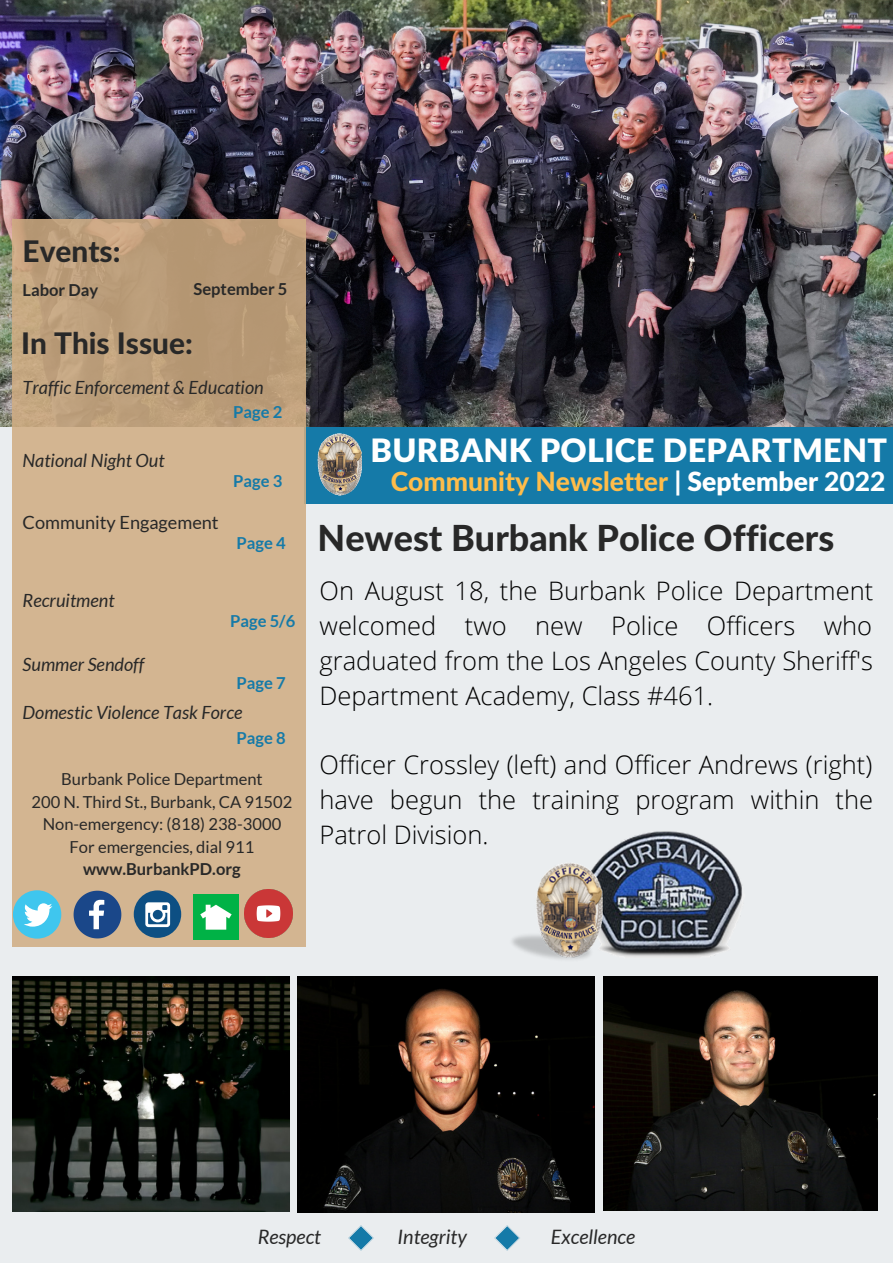
<style>
.page{position:relative;width:893px;height:1264px;background:#fff}
.page>*{position:absolute;margin:0;border:0;box-sizing:border-box;transform-origin:0 0}
.t1{font:800 36px "Lato Latin";color:#282828}
.t2{font:900 32.25px "Lato Latin";letter-spacing:.01em;color:#fff}
.t3{font:800 29.7px "Lato Latin";color:#282828}
.t4{font:800 26.4px "Lato Latin";color:#ffbd4a}
.t5{font:300 25.5px/34.8px "Open Sans";color:#000;text-align:justify}
.t6{font:italic 19.8px "Lato";color:#282828}
.t7{font:italic 18.15px "Lato";color:#282828}
.t8{font:18.15px "Lato";color:#282828}
.t9{font:16.5px/22.5px "Lato";color:#282828;text-align:center}
.t10{font:700 16.5px "Lato";color:#282828}
.t11{font:700 16.5px "Lato";color:#157aa8}
.s1{color:#fff}
.s2{font-weight:900;color:#fff}
</style>
<div class="page">
<div style="left:0;top:0;width:892px;height:1262px;background:#eaedef"></div>
<div style="left:304px;top:423px;width:588px;height:81px;background:#157aa8"></div>
<img style="left:0;top:0;width:892px;height:426px">
<svg style="left:12px;top:219px;width:294px;height:727px;background:#cbad89"></svg>
<div style="left:13px;top:890px;width:48px;height:48px;background:#3fc6ee;border-radius:50%"></div>
<svg style="left:24px;top:903px;width:28px;height:23px"></svg>
<svg style="left:74px;top:890px;width:47px;height:48px;background:#577096"></svg>
<div style="left:134px;top:890px;width:47px;height:47px;background:#0d4f83;border-radius:50%"></div>
<svg style="left:145px;top:902px;width:25px;height:25px"></svg>
<img style="left:317px;top:433px;width:45px;height:63px">
<img style="left:193px;top:894px;width:45px;height:45px">
<img style="left:244px;top:889px;width:49px;height:48px">
<svg style="left:494px;top:1225px;width:26px;height:25px"></svg>
<svg style="left:348px;top:1225px;width:26px;height:25px"></svg>
<img style="left:298px;top:976px;width:296px;height:236px">
<img style="left:603px;top:976px;width:274px;height:234px">
<img style="left:12px;top:976px;width:277px;height:235px">
<img style="left:512px;top:831px;width:230px;height:129px">
<p class="t3" style="left:23px;top:238px;width:99px">Events:</p>
<p class="t10" style="left:23px;top:279px;width:77px">Labor Day</p>
<p class="t10" style="left:193px;top:279px;width:95px">September 5</p>
<p class="t3" style="left:21px;top:330px;width:173px">In This Issue:</p>
<p class="t7" style="left:23px;top:376px;width:242px">Traffic Enforcement &amp; Education</p>
<p class="t7" style="left:23px;top:449px;width:144px">National Night Out</p>
<p class="t8" style="left:23px;top:511px;width:198px">Community Engagement</p>
<p class="t11" style="left:233px;top:402px;width:51px">Page 2</p>
<p class="t11" style="left:233px;top:471px;width:51px">Page 3</p>
<p class="t11" style="left:236px;top:533px;width:51px">Page 4</p>
<p class="t7" style="left:23px;top:588px;width:93px">Recruitment</p>
<p class="t7" style="left:23px;top:652px;width:123px">Summer Sendoff</p>
<p class="t11" style="left:230px;top:610px;width:67px">Page 5/6</p>
<p class="t11" style="left:236px;top:672px;width:51px">Page 7</p>
<p class="t7" style="left:23px;top:701px;width:221px">Domestic Violence Task Force</p>
<p class="t11" style="left:236px;top:727px;width:51px">Page 8</p>
<p class="t9" style="left:32px;top:767px;width:262px">Burbank Police Department<br>200 N. Third St., Burbank, CA 91502<br>Non-emergency: (818) 238-3000<br>For emergencies, dial 911</p>
<p class="t10" style="left:83px;top:859px;width:159px">www.BurbankPD.org</p>
<p class="t2" style="left:370px;top:436px;width:518px">BURBANK POLICE DEPARTMENT</p>
<p class="t4" style="left:391px;top:469px;width:496px">Community Newsletter <span class="s1">|</span> <span class="s2">September</span> <span class="s1">2022</span></p>
<h1 class="t1" style="left:317px;top:521px;width:518px">Newest Burbank Police Officers</h1>
<p class="t5" style="left:319px;top:572px;width:555px">On August 18, the Burbank Police Department welcomed two new Police Officers who graduated from the Los Angeles County Sheriff's Department Academy, Class #461.</p>
<p class="t5" style="left:319px;top:747px;width:555px">Officer Crossley (left) and Officer Andrews (right) have begun the training program within the Patrol Division.</p>
<p class="t6" style="left:258px;top:1224px;width:65px">Respect</p>
<p class="t6" style="left:397px;top:1224px;width:71px">Integrity</p>
<p class="t6" style="left:551px;top:1224px;width:86px">Excellence</p>
</div>
